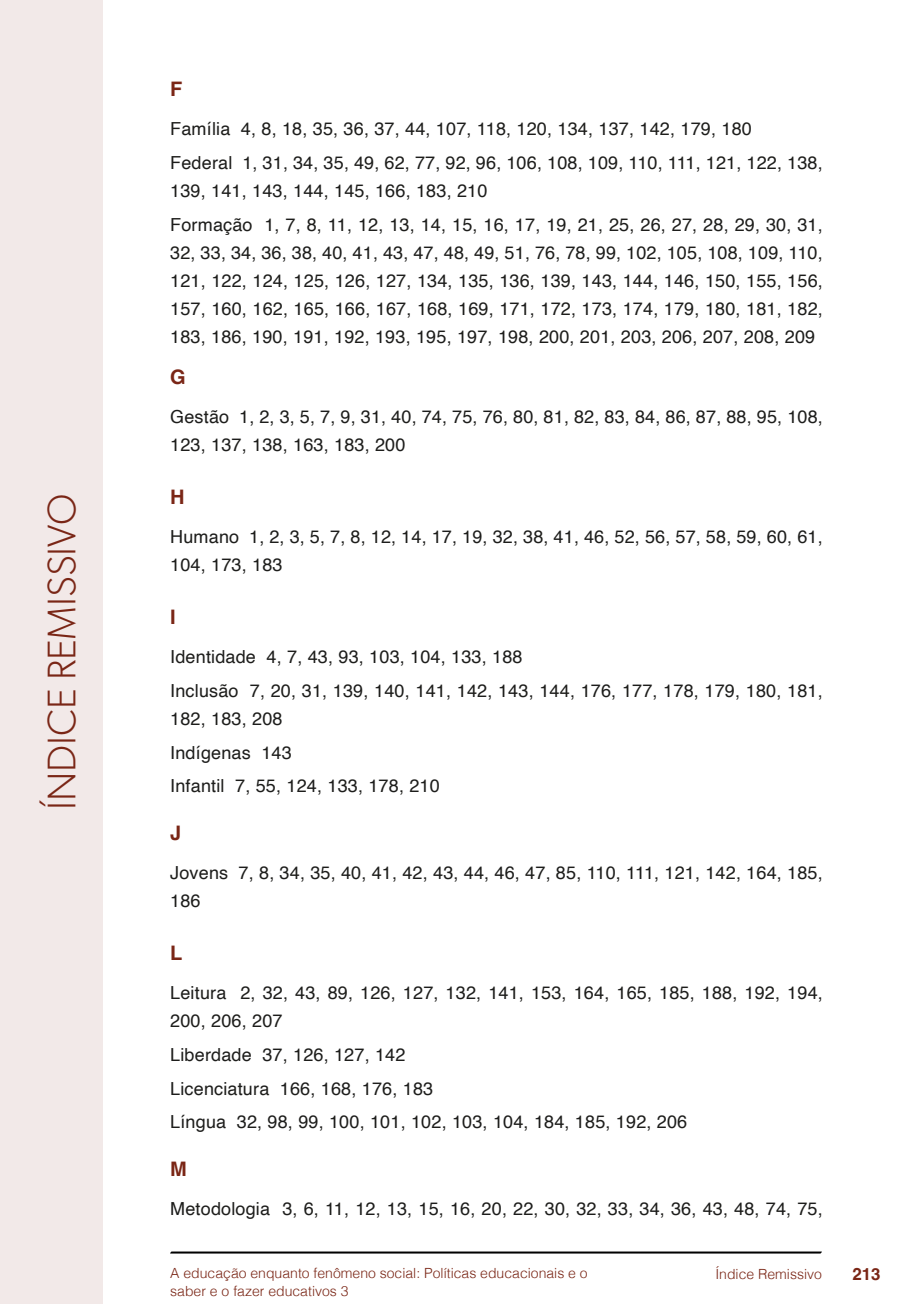
<style>
.page{position:relative;width:908px;height:1304px;background:#fff}
.page>*{position:absolute;margin:0;border:0;box-sizing:border-box;transform-origin:0 0}
.t1{font:300 40px "Gibson";color:#7a2616}
.t2{font:700 20px "Helvetica";color:#7a2616}
.t3{font:18px/33.6px "Helvetica";letter-spacing:.01em;color:#1d1d1b}
.t4{font:700 16.8px "Helvetica";color:#7a2616}
.t5{font:300 14px "Helvetica";color:#7a2616}
</style>
<div class="page">
<svg style="left:170px;top:1251px;width:651px;height:3px;background:#515151"></svg>
<div style="left:0;top:0;width:103px;height:1304px;background:#f2e9e8"></div>
<h1 class="t1" style="left:37px;top:810px;width:317px;rotate:-90deg">ÍNDICE REMISSIVO</h1>
<p class="t2" style="left:170px;top:77px;width:14px">F</p>
<p class="t3" style="left:170px;top:113px;width:653px">Família 4, 8, 18, 35, 36, 37, 44, 107, 118, 120, 134, 137, 142, 179, 180<br>Federal 1, 31, 34, 35, 49, 62, 77, 92, 96, 106, 108, 109, 110, 111, 121, 122, 138,</p>
<p class="t3" style="left:170px;top:174px;width:653px">139, 141, 143, 144, 145, 166, 183, 210<br>Formação 1, 7, 8, 11, 12, 13, 14, 15, 16, 17, 19, 21, 25, 26, 27, 28, 29, 30, 31,</p>
<p class="t3" style="left:170px;top:239px;width:653px;line-height:28px;text-align:justify">32, 33, 34, 36, 38, 40, 41, 43, 47, 48, 49, 51, 76, 78, 99, 102, 105, 108, 109, 110, 121, 122, 124, 125, 126, 127, 134, 135, 136, 139, 143, 144, 146, 150, 155, 156, 157, 160, 162, 165, 166, 167, 168, 169, 171, 172, 173, 174, 179, 180, 181, 182, 183, 186, 190, 191, 192, 193, 195, 197, 198, 200, 201, 203, 206, 207, 208, 209</p>
<p class="t2" style="left:170px;top:365px;width:17px">G</p>
<p class="t3" style="left:170px;top:404px;width:654px;line-height:28px">Gestão 1, 2, 3, 5, 7, 9, 31, 40, 74, 75, 76, 80, 81, 82, 83, 84, 86, 87, 88, 95, 108,<br>123, 137, 138, 163, 183, 200</p>
<p class="t2" style="left:170px;top:485px;width:16px">H</p>
<p class="t3" style="left:170px;top:524px;width:653px;line-height:28px">Humano 1, 2, 3, 5, 7, 8, 12, 14, 17, 19, 32, 38, 41, 46, 52, 56, 57, 58, 59, 60, 61,<br>104, 173, 183</p>
<p class="t2" style="left:170px;top:605px;width:7px">I</p>
<p class="t3" style="left:170px;top:641px;width:653px">Identidade 4, 7, 43, 93, 103, 104, 133, 188<br>Inclusão 7, 20, 31, 139, 140, 141, 142, 143, 144, 176, 177, 178, 179, 180, 181,</p>
<p class="t3" style="left:170px;top:702px;width:271px">182, 183, 208<br>Indígenas 143<br>Infantil 7, 55, 124, 133, 178, 210</p>
<p class="t2" style="left:170px;top:821px;width:13px">J</p>
<p class="t3" style="left:170px;top:860px;width:653px;line-height:28px">Jovens 7, 8, 34, 35, 40, 41, 42, 43, 44, 46, 47, 85, 110, 111, 121, 142, 164, 185,<br>186</p>
<p class="t2" style="left:170px;top:941px;width:14px">L</p>
<p class="t3" style="left:170px;top:980px;width:653px;line-height:28px">Leitura 2, 32, 43, 89, 126, 127, 132, 141, 153, 164, 165, 185, 188, 192, 194,<br>200, 206, 207</p>
<p class="t3" style="left:170px;top:1038px;width:518px">Liberdade 37, 126, 127, 142<br>Licenciatura 166, 168, 176, 183<br>Língua 32, 98, 99, 100, 101, 102, 103, 104, 184, 185, 192, 206</p>
<p class="t2" style="left:170px;top:1157px;width:18px">M</p>
<p class="t3" style="left:170px;top:1193px;width:653px">Metodologia 3, 6, 11, 12, 13, 15, 16, 20, 22, 30, 32, 33, 34, 36, 43, 48, 74, 75,</p>
<p class="t5" style="left:715px;top:1262px;width:108px">Índice Remissivo</p>
<p class="t5" style="left:170px;top:1261px;width:419px">A educação enquanto fenômeno social: Políticas educacionais e o</p>
<p class="t4" style="left:851px;top:1264px;width:30px">213</p>
<p class="t5" style="left:170px;top:1279px;width:180px">saber e o fazer educativos 3</p>
</div>
